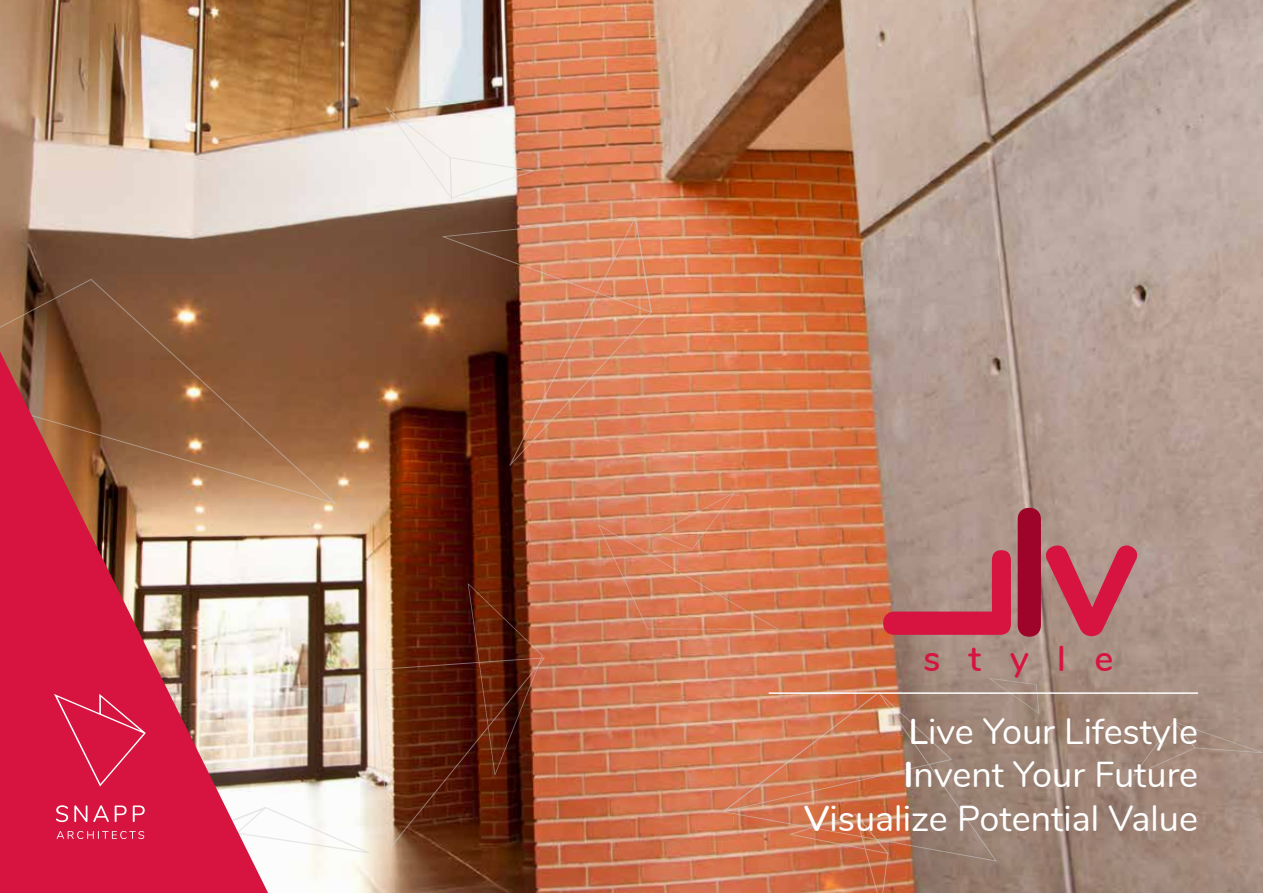
<style>
.page{position:relative;width:1263px;height:893px;background:#fff}
.page>*{position:absolute;margin:0;border:0;box-sizing:border-box;transform-origin:0 0}
.t1{font:700 180px "Nunito";color:#9e032a}
.t2{font:700 180px "Nunito";color:#d7143f}
.t3{font:36px/43.2px "Nunito";color:#fff;text-align:right}
.t4{font:600 36px "Nunito";letter-spacing:.79em;color:#d7143f}
.s1{color:#d7143f}
.s2{font-weight:600}
.s3{font-weight:700}
</style>
<div class="page">
<img style="left:0;top:0;width:1263px;height:893px">
<svg style="left:598px;top:492px;width:180px;height:138px;background:#d8815c"></svg>
<svg style="left:1133px;top:721px;width:130px;height:55px;background:#a48a7d"></svg>
<svg style="left:385px;top:107px;width:149px;height:92px"></svg>
<svg style="left:0;top:279px;width:336px;height:225px;background:#8a5c3d"></svg>
<svg style="left:723px;top:861px;width:229px;height:32px;background:#c37150"></svg>
<svg style="left:723px;top:692px;width:273px;height:169px;background:#bf7b5d"></svg>
<img style="left:268px;top:583px;width:277px;height:278px">
<svg style="left:442px;top:217px;width:210px;height:249px;background:#aa6446"></svg>
<svg style="left:989px;top:678px;width:50px;height:36px;background:#a48c80"></svg>
<svg style="left:0;top:351px;width:268px;height:542px;background:#c2565c"></svg>
<hr style="left:769px;top:692px;width:429px;height:2px;background:#fff">
<svg style="left:54px;top:694px;width:92px;height:92px;background:#d9214a"></svg>
<svg style="left:56px;top:805px;width:12px;height:17px"></svg>
<svg style="left:74px;top:805px;width:13px;height:17px"></svg>
<svg style="left:93px;top:805px;width:16px;height:17px"></svg>
<svg style="left:115px;top:805px;width:12px;height:17px"></svg>
<svg style="left:133px;top:805px;width:12px;height:17px"></svg>
<svg style="left:57px;top:831px;width:87px;height:8px"></svg>
<h1 class="t1" style="left:1004px;top:440px;width:136px">I<span class="s1">v</span></h1>
<h1 class="t2" style="left:816px;top:648px;width:101px;rotate:-90deg">L</h1>
<p class="t4" style="left:923px;top:632px;width:192px">style</p>
<p class="t3" style="left:804px;top:708px;width:395px"><span class="s2">L</span>ive Your Lifestyle<br><span class="s3">I</span>nvent Your Future<br><span class="s2">V</span>isualize Potential Value</p>
</div>
